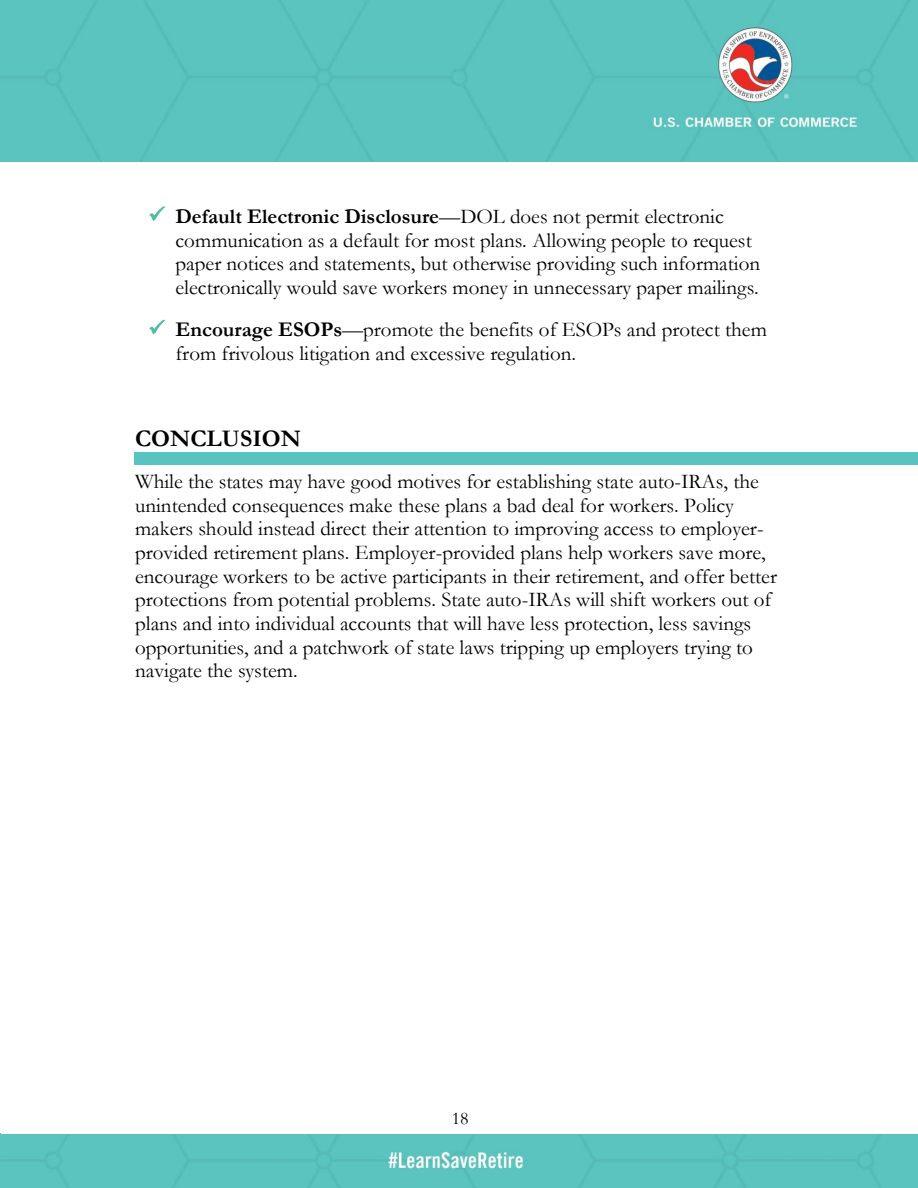
<style>
.page{position:relative;width:918px;height:1188px;background:#fff}
.page>*{position:absolute;margin:0;border:0;box-sizing:border-box;transform-origin:0 0}
.t1{font:700 24px "Garamond";color:#000}
.t2{font:21px/23.7px "Garamond";color:#000}
.t3{font:18px "Garamond";color:#000}
.s1{color:#50bca7}
.s2{font-weight:700}
</style>
<div class="page">
<div style="left:0;top:0;width:918px;height:162px;background:#5bc4bf"></div>
<div style="left:0;top:1134px;width:917px;height:54px;background:#5bc4bf"></div>
<div style="left:134px;top:453px;width:784px;height:12px;background:#59c3c1"></div>
<p class="t2" style="left:176px;top:205px;width:586px;text-indent:-27px"><span class="s1">✓</span> <span class="s2">Default Electronic Disclosure</span>—DOL does not permit electronic communication as a default for most plans. Allowing people to request paper notices and statements, but otherwise providing such information electronically would save workers money in unnecessary paper mailings.</p>
<p class="t2" style="left:176px;top:318px;width:593px;text-indent:-27px"><span class="s1">✓</span> <span class="s2">Encourage ESOPs</span>—promote the benefits of ESOPs and protect them from frivolous litigation and excessive regulation.</p>
<h2 class="t1" style="left:135px;top:425px;width:168px">CONCLUSION</h2>
<p class="t2" style="left:135px;top:470px;width:643px">While the states may have good motives for establishing state auto-IRAs, the unintended consequences make these plans a bad deal for workers. Policy makers should instead direct their attention to improving access to employer&shy;provided retirement plans. Employer-provided plans help workers save more, encourage workers to be active participants in their retirement, and offer better protections from potential problems. State auto-IRAs will shift workers out of plans and into individual accounts that will have less protection, less savings opportunities, and a patchwork of state laws tripping up employers trying to navigate the system.</p>
<p class="t3" style="left:452px;top:1109px;width:18px">18</p>
</div>
